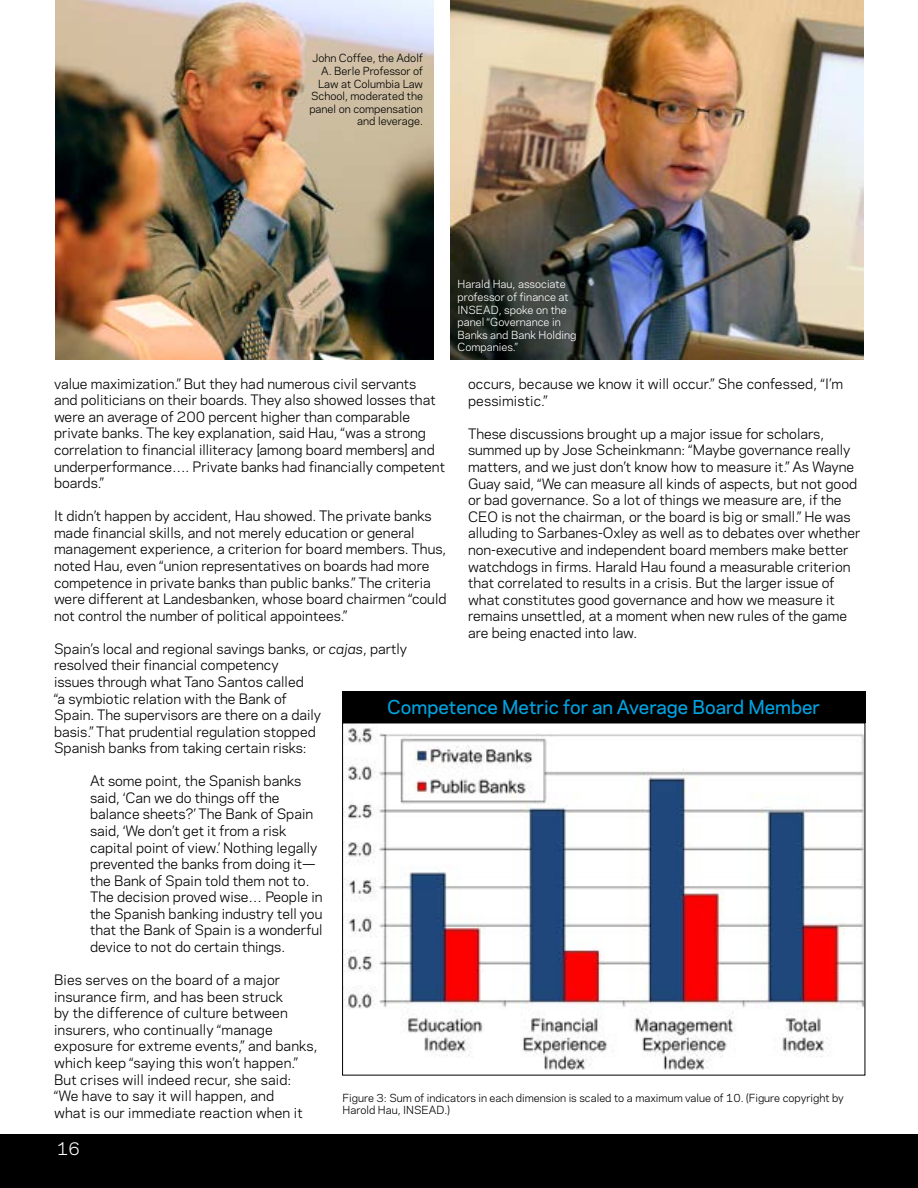
<style>
.page{position:relative;width:918px;height:1188px;background:#fff}
.page>*{position:absolute;margin:0;border:0;box-sizing:border-box;transform-origin:0 0}
.t1{font:500 18px "Galaxie Polaris";color:#00a4e3}
.t2{font:16.5px "Galaxie Polaris";color:#fff}
.t3{font:13.5px/16.5px "Galaxie Polaris";color:#000}
.t4{font:10.5px/12.6px "Galaxie Polaris";color:#000;text-align:right}
.t5{font:10.5px/12.6px "Galaxie Polaris";color:#fff}
.s1{font-style:italic}
</style>
<div class="page">
<div style="left:0;top:1135px;width:918px;height:53px;background:#000"></div>
<img style="left:56px;top:0;width:378px;height:360px">
<img style="left:450px;top:0;width:414px;height:360px">
<img style="left:344px;top:726px;width:519px;height:344px">
<div style="left:342px;top:691px;width:523px;height:32px;background:#000"></div>
<p class="t4" style="left:309px;top:51px;width:115px">John Coffee, the Adolf<br>A. Berle Professor of<br>Law at Columbia Law<br>School, moderated the panel on compensation and leverage.</p>
<p class="t5" style="left:458px;top:277px;width:120px">Harald Hau, associate professor of finance at<br>INSEAD, spoke on the panel “Governance in<br>Banks and Bank Holding<br>Companies.”</p>
<p class="t3" style="left:54px;top:375px;width:393px">value maximization.” But they had numerous civil servants<br>and politicians on their boards. They also showed losses that were an average of 200 percent higher than comparable private banks. The key explanation, said Hau, “was a strong correlation to financial illiteracy [among board members] and underperformance…. Private banks had financially competent boards.”</p>
<p class="t3" style="left:54px;top:507px;width:394px">It didn’t happen by accident, Hau showed. The private banks made financial skills, and not merely education or general management experience, a criterion for board members. Thus, noted Hau, even “union representatives on boards had more competence in private banks than public banks.” The criteria were different at Landesbanken, whose board chairmen “could not control the number of political appointees.”</p>
<p class="t3" style="left:54px;top:640px;width:355px">Spain’s local and regional savings banks, or <span class="s1">cajas</span>, partly resolved their financial competency<br>issues through what Tano Santos called<br>“a symbiotic relation with the Bank of<br>Spain. The supervisors are there on a daily<br>basis.” That prudential regulation stopped<br>Spanish banks from taking certain risks:</p>
<p class="t3" style="left:90px;top:772px;width:234px">At some point, the Spanish banks said, ‘Can we do things off the balance sheets?’ The Bank of Spain said, ‘We don’t get it from a risk capital point of view.’ Nothing legally prevented the banks from doing it— the Bank of Spain told them not to.<br>The decision proved wise… People in the Spanish banking industry tell you that the Bank of Spain is a wonderful device to not do certain things.</p>
<p class="t3" style="left:54px;top:971px;width:265px">Bies serves on the board of a major insurance firm, and has been struck<br>by the difference of culture between insurers, who continually “manage exposure for extreme events,” and banks, which keep “saying this won’t happen.” But crises will indeed recur, she said: “We have to say it will happen, and<br>what is our immediate reaction when it</p>
<p class="t3" style="left:468px;top:375px;width:377px">occurs, because we know it will occur.” She confessed, “I’m pessimistic.”</p>
<p class="t3" style="left:468px;top:424px;width:394px">These discussions brought up a major issue for scholars, summed up by Jose Scheinkmann: “Maybe governance really matters, and we just don’t know how to measure it.” As Wayne Guay said, “We can measure all kinds of aspects, but not good or bad governance. So a lot of things we measure are, if the CEO is not the chairman, or the board is big or small.” He was alluding to Sarbanes-Oxley as well as to debates over whether non-executive and independent board members make better watchdogs in firms. Harald Hau found a measurable criterion that correlated to results in a crisis. But the larger issue of what constitutes good governance and how we measure it remains unsettled, at a moment when new rules of the game are being enacted into law.</p>
<h1 class="t1" style="left:387px;top:693px;width:434px">Competence Metric for an Average Board Member</h1>
<p class="t4" style="left:343px;top:1091px;width:503px;text-align:left">Figure 3: Sum of indicators in each dimension is scaled to a maximum value of 10. (Figure copyright by<br>Harold Hau, INSEAD.)</p>
<p class="t2" style="left:57px;top:1136px;width:25px">16</p>
</div>
